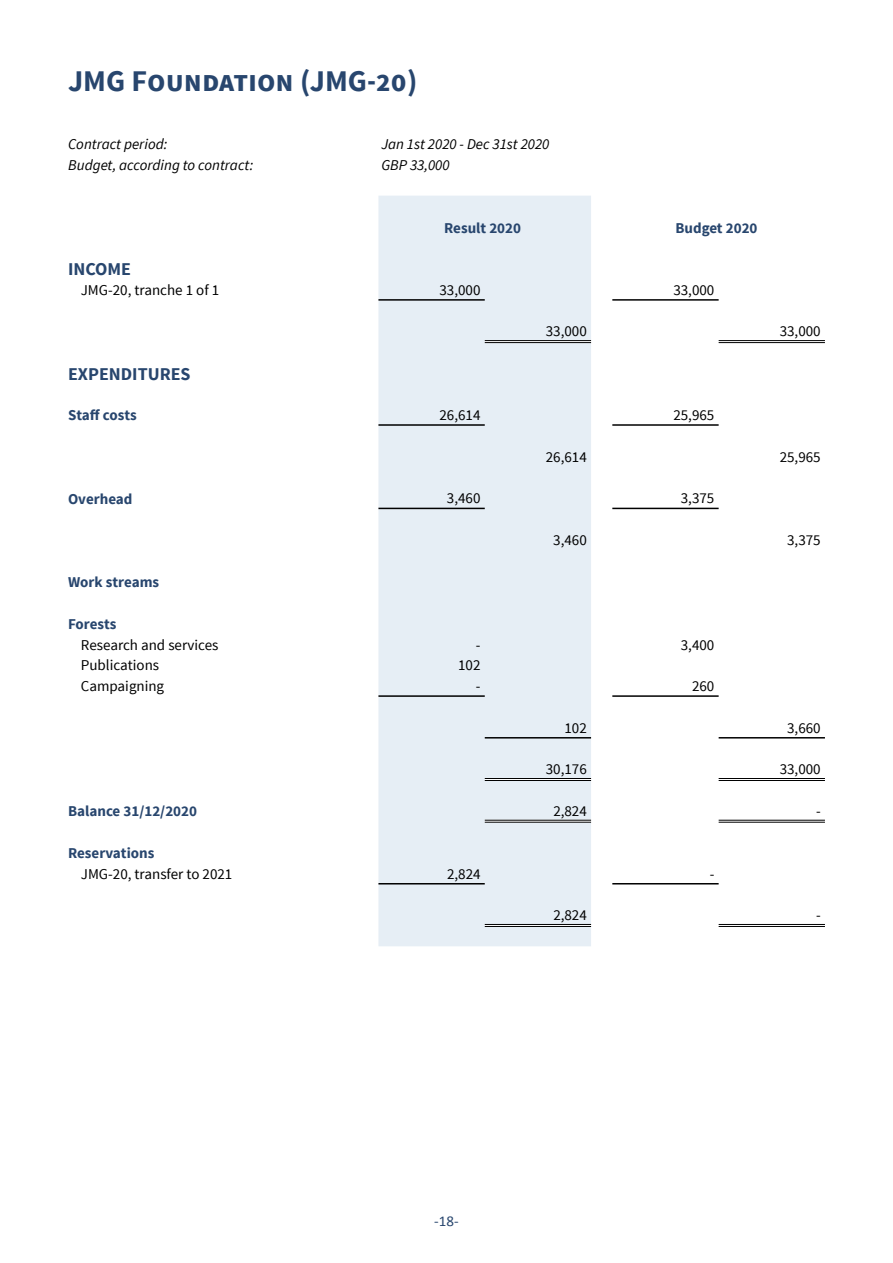
<style>
.page{position:relative;width:893px;height:1263px;background:#fff}
.page>*{position:absolute;margin:0;border:0;box-sizing:border-box;transform-origin:0 0}
.t1{font:700 30px "Source Sans Pro";color:#28466e}
.t2{font:700 18px "Source Sans Pro";color:#28466e}
.t3{font:15px "Source Sans Pro";color:#000}
.t4{font:700 15px "Source Sans Pro";color:#28466e}
.t5{font:italic 15px "Source Sans Pro";color:#000}
.t6{font:15px "Calibri";color:#28466e}
</style>
<div class="page">
<div style="left:378px;top:196px;width:213px;height:750px;background:#e6eef5"></div>
<hr style="left:485px;top:340px;width:106px;height:3px;background:#fff">
<hr style="left:485px;top:778px;width:106px;height:3px;background:#fff">
<hr style="left:485px;top:820px;width:106px;height:3px;background:#fff">
<hr style="left:485px;top:924px;width:106px;height:3px;background:#fff">
<hr style="left:378px;top:299px;width:107px;height:2px;background:#000">
<hr style="left:612px;top:299px;width:107px;height:2px;background:#000">
<hr style="left:485px;top:340px;width:106px;height:1px;background:#000">
<hr style="left:485px;top:342px;width:106px;height:1px;background:#000">
<hr style="left:719px;top:340px;width:106px;height:1px;background:#000">
<hr style="left:719px;top:342px;width:106px;height:1px;background:#000">
<hr style="left:378px;top:424px;width:107px;height:2px;background:#000">
<hr style="left:612px;top:424px;width:107px;height:2px;background:#000">
<hr style="left:378px;top:508px;width:107px;height:1px;background:#000">
<hr style="left:612px;top:508px;width:107px;height:1px;background:#000">
<hr style="left:378px;top:695px;width:107px;height:2px;background:#000">
<hr style="left:612px;top:695px;width:107px;height:2px;background:#000">
<hr style="left:485px;top:737px;width:106px;height:1px;background:#000">
<hr style="left:719px;top:737px;width:106px;height:1px;background:#000">
<hr style="left:485px;top:778px;width:106px;height:1px;background:#000">
<hr style="left:485px;top:780px;width:106px;height:1px;background:#000">
<hr style="left:719px;top:778px;width:106px;height:1px;background:#000">
<hr style="left:719px;top:780px;width:106px;height:1px;background:#000">
<hr style="left:485px;top:820px;width:106px;height:1px;background:#000">
<hr style="left:485px;top:822px;width:106px;height:1px;background:#000">
<hr style="left:719px;top:820px;width:106px;height:1px;background:#000">
<hr style="left:719px;top:822px;width:106px;height:1px;background:#000">
<hr style="left:378px;top:883px;width:107px;height:1px;background:#000">
<hr style="left:612px;top:883px;width:107px;height:1px;background:#000">
<hr style="left:485px;top:924px;width:106px;height:1px;background:#000">
<hr style="left:485px;top:926px;width:106px;height:1px;background:#000">
<hr style="left:719px;top:924px;width:106px;height:1px;background:#000">
<hr style="left:719px;top:926px;width:106px;height:1px;background:#000">
<h1 class="t1" style="left:68px;top:61px;width:351px">JMG Foundation (JMG-20)</h1>
<p class="t5" style="left:68px;top:135px;width:101px">Contract period:</p>
<p class="t5" style="left:381px;top:135px;width:170px">Jan 1st 2020 - Dec 31st 2020</p>
<p class="t5" style="left:68px;top:156px;width:187px">Budget, according to contract:</p>
<p class="t5" style="left:381px;top:156px;width:70px">GBP 33,000</p>
<p class="t4" style="left:444px;top:218px;width:78px">Result 2020</p>
<p class="t4" style="left:675px;top:218px;width:83px">Budget 2020</p>
<p class="t2" style="left:68px;top:258px;width:65px">INCOME</p>
<p class="t3" style="left:81px;top:281px;width:140px">JMG-20, tranche 1 of 1</p>
<p class="t3" style="left:439px;top:280px;width:43px">33,000</p>
<p class="t3" style="left:673px;top:280px;width:43px">33,000</p>
<p class="t3" style="left:546px;top:322px;width:43px">33,000</p>
<p class="t3" style="left:780px;top:322px;width:43px">33,000</p>
<p class="t2" style="left:68px;top:362px;width:124px">EXPENDITURES</p>
<p class="t4" style="left:68px;top:406px;width:70px">Staff costs</p>
<p class="t3" style="left:439px;top:405px;width:43px">26,614</p>
<p class="t3" style="left:673px;top:405px;width:43px">25,965</p>
<p class="t3" style="left:546px;top:448px;width:43px">26,614</p>
<p class="t3" style="left:780px;top:448px;width:43px">25,965</p>
<p class="t4" style="left:68px;top:489px;width:66px">Overhead</p>
<p class="t3" style="left:447px;top:489px;width:35px">3,460</p>
<p class="t3" style="left:681px;top:489px;width:35px">3,375</p>
<p class="t3" style="left:553px;top:531px;width:35px">3,460</p>
<p class="t3" style="left:787px;top:531px;width:35px">3,375</p>
<p class="t4" style="left:68px;top:572px;width:93px">Work streams</p>
<p class="t4" style="left:68px;top:614px;width:50px">Forests</p>
<p class="t3" style="left:81px;top:635px;width:139px">Research and services</p>
<p class="t3" style="left:476px;top:635px;width:6px">-</p>
<p class="t3" style="left:681px;top:635px;width:35px">3,400</p>
<p class="t3" style="left:81px;top:656px;width:80px">Publications</p>
<p class="t3" style="left:458px;top:656px;width:24px">102</p>
<p class="t3" style="left:81px;top:677px;width:85px">Campaigning</p>
<p class="t3" style="left:476px;top:677px;width:6px">-</p>
<p class="t3" style="left:692px;top:677px;width:24px">260</p>
<p class="t3" style="left:564px;top:718px;width:24px">102</p>
<p class="t3" style="left:787px;top:718px;width:35px">3,660</p>
<p class="t3" style="left:546px;top:760px;width:43px">30,176</p>
<p class="t3" style="left:780px;top:760px;width:43px">33,000</p>
<p class="t4" style="left:68px;top:802px;width:130px">Balance 31/12/2020</p>
<p class="t3" style="left:553px;top:801px;width:35px">2,824</p>
<p class="t3" style="left:816px;top:801px;width:6px">-</p>
<p class="t4" style="left:68px;top:843px;width:88px">Reservations</p>
<p class="t3" style="left:81px;top:865px;width:153px">JMG-20, transfer to 2021</p>
<p class="t3" style="left:447px;top:864px;width:35px">2,824</p>
<p class="t3" style="left:710px;top:864px;width:6px">-</p>
<p class="t3" style="left:553px;top:906px;width:35px">2,824</p>
<p class="t3" style="left:816px;top:906px;width:6px">-</p>
<p class="t6" style="left:434px;top:1212px;width:26px">-18-</p>
</div>
